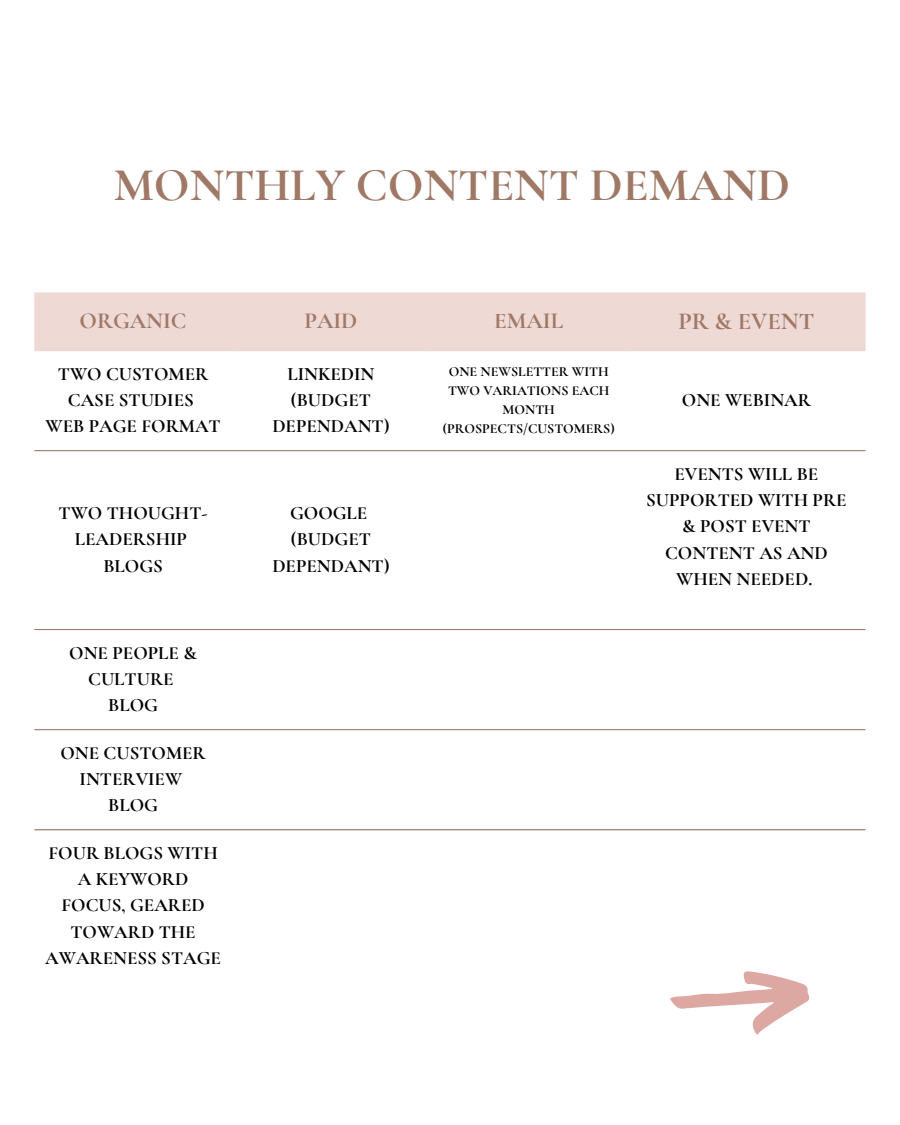
<style>
.page{position:relative;width:900px;height:1125px;background:#fff}
.page>*{position:absolute;margin:0;border:0;box-sizing:border-box;transform-origin:0 0}
.t1{font:700 46.9px "Cormorant Garamond";color:#9f7866}
.t2{font:700 24.4px "Cormorant Garamond";color:#9f7866}
.t3{font:700 22.9px "Cormorant Garamond";color:#9f7866}
.t4{font:700 18.9px/26.2px "Cormorant Garamond";color:#000;text-align:center}
.t5{font:700 13.9px/19.1px "Cormorant Garamond";color:#000;text-align:center}
</style>
<div class="page">
<div style="left:35px;top:293px;width:831px;height:58px;background:#efd9d5"></div>
<hr style="left:35px;top:450px;width:830px;height:1px;background:#9f7866">
<hr style="left:35px;top:629px;width:830px;height:1px;background:#9f7866">
<hr style="left:35px;top:729px;width:830px;height:1px;background:#9f7866">
<hr style="left:35px;top:830px;width:830px;height:1px;background:#9f7866">
<svg style="left:670px;top:971px;width:140px;height:64px"></svg>
<p class="t1" style="left:114px;top:156px;width:678px">MONTHLY CONTENT DEMAND</p>
<h1 class="t3" style="left:80px;top:307px;width:108px">ORGANIC</h1>
<p class="t3" style="left:304px;top:307px;width:55px">PAID</p>
<p class="t3" style="left:494px;top:307px;width:70px">EMAIL</p>
<p class="t2" style="left:678px;top:307px;width:138px">PR &amp; EVENT</p>
<p class="t4" style="left:58px;top:361px;width:152px">TWO CUSTOMER<br>CASE STUDIES</p>
<p class="t4" style="left:45px;top:413px;width:177px">WEB PAGE FORMAT</p>
<p class="t5" style="left:443px;top:362px;width:173px">ONE NEWSLETTER WITH<br>TWO VARIATIONS EACH<br>MONTH (PROSPECTS/CUSTOMERS)</p>
<p class="t4" style="left:287px;top:361px;width:89px">LINKEDIN</p>
<p class="t4" style="left:272px;top:387px;width:119px">(BUDGET<br>DEPENDANT)</p>
<p class="t4" style="left:682px;top:387px;width:131px">ONE WEBINAR</p>
<p class="t4" style="left:59px;top:500px;width:151px">TWO THOUGHT-<br>LEADERSHIP</p>
<p class="t4" style="left:103px;top:553px;width:61px">BLOGS</p>
<p class="t4" style="left:69px;top:640px;width:129px">ONE PEOPLE &amp;<br>CULTURE</p>
<p class="t4" style="left:108px;top:692px;width:51px">BLOG</p>
<p class="t4" style="left:60px;top:740px;width:147px">ONE CUSTOMER<br>INTERVIEW</p>
<p class="t4" style="left:108px;top:792px;width:51px">BLOG</p>
<p class="t4" style="left:45px;top:840px;width:177px">FOUR BLOGS WITH<br>A KEYWORD<br>FOCUS, GEARED<br>TOWARD THE<br>AWARENESS STAGE</p>
<p class="t4" style="left:290px;top:500px;width:79px">GOOGLE</p>
<p class="t4" style="left:272px;top:526px;width:119px">(BUDGET<br>DEPENDANT)</p>
<p class="t4" style="left:646px;top:461px;width:202px">EVENTS WILL BE<br>SUPPORTED WITH PRE &amp; POST EVENT<br>CONTENT AS AND<br>WHEN NEEDED.</p>
</div>
